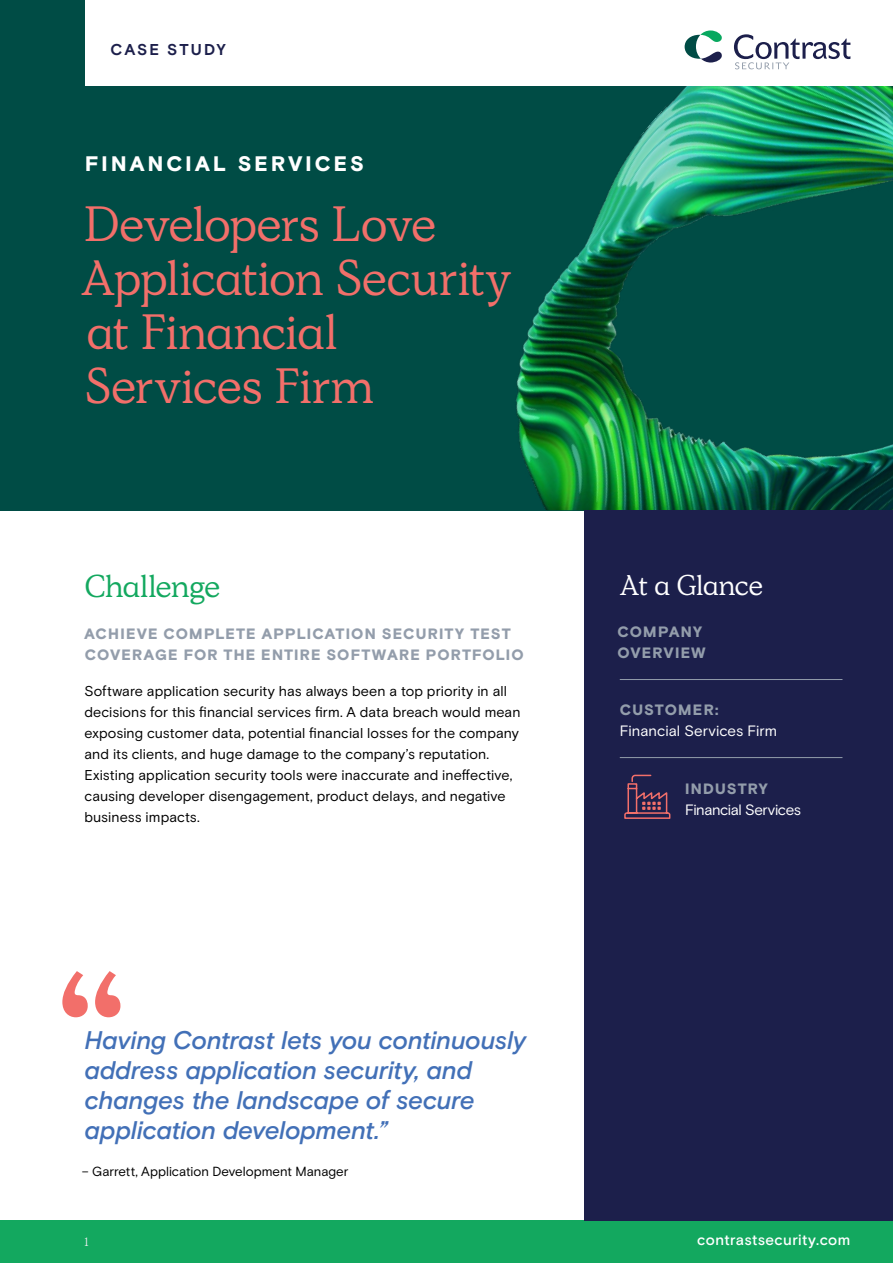
<style>
.page{position:relative;width:893px;height:1263px;background:#fff}
.page>*{position:absolute;margin:0;border:0;box-sizing:border-box;transform-origin:0 0}
.t1{font:49.5px/54px "Simula";letter-spacing:-.015em;color:#f26f6a}
.t2{font:31.5px "Simula";letter-spacing:-.015em;color:#13a85f}
.t3{font:28.5px "Simula";letter-spacing:-.015em;color:#fff}
.t4{font:italic 500 25.5px/30px "Basis Grotesque Pro";letter-spacing:-.01em;color:#4270b7}
.t5{font:900 21px "Basis Grotesque Pro";letter-spacing:.14em;color:#fff}
.t6{font:700 15.75px "Basis Grotesque Pro";letter-spacing:.12em;color:#1c1f4b}
.t7{font:900 15px/21px "Basis Grotesque Pro";letter-spacing:.07em;color:#939dab}
.t8{font:15px "Basis Grotesque Pro";color:#fff}
.t9{font:500 15px "Basis Grotesque Pro";letter-spacing:.025em;color:#fff}
.t10{font:15px "Basis Grotesque Pro";letter-spacing:-.03em;color:#fff}
.t11{font:14.25px/21px "Basis Grotesque Pro";letter-spacing:.005em;color:#000}
.t12{font:13.2px "Basis Grotesque Pro";color:#000}
.t13{font:12px "Simula";color:#ebeced}
</style>
<div class="page">
<div style="left:0;top:0;width:893px;height:510px;background:#004c45"></div>
<img style="left:408px;top:85px;width:485px;height:425px">
<div style="left:85px;top:0;width:808px;height:85px;background:#fff"></div>
<div style="left:0;top:1220px;width:893px;height:43px;background:#13a85f"></div>
<div style="left:584px;top:510px;width:309px;height:710px;background:#1c1f4b"></div>
<svg style="left:734px;top:34px;width:116px;height:35px"></svg>
<svg style="left:685px;top:31px;width:37px;height:32px"></svg>
<svg style="left:624px;top:774px;width:47px;height:45px"></svg>
<hr style="left:620px;top:757px;width:222px;height:1px;background:#939dab">
<hr style="left:620px;top:679px;width:222px;height:1px;background:#939dab">
<svg style="left:62px;top:971px;width:58px;height:46px"></svg>
<p class="t6" style="left:111px;top:40px;width:117px">CASE STUDY</p>
<h3 class="t5" style="left:85px;top:152px;width:280px">FINANCIAL SERVICES</h3>
<h1 class="t1" style="left:81px;top:197px;width:432px">Developers Love<br>Application Security at Financial<br>Services Firm</h1>
<h2 class="t2" style="left:85px;top:567px;width:137px">Challenge</h2>
<p class="t7" style="left:84px;top:624px;width:441px">ACHIEVE COMPLETE APPLICATION SECURITY TEST<br>COVERAGE FOR THE ENTIRE SOFTWARE PORTFOLIO</p>
<p class="t11" style="left:84px;top:681px;width:438px">Software application security has always been a top priority in all decisions for this financial services firm. A data breach would mean exposing customer data, potential financial losses for the company and its clients, and huge damage to the company’s reputation.<br>Existing application security tools were inaccurate and ineffective, causing developer disengagement, product delays, and negative business impacts.</p>
<h3 class="t4" style="left:84px;top:1026px;width:443px">Having Contrast lets you continuously address application security, and changes the landscape of secure application development.”</h3>
<p class="t12" style="left:82px;top:1163px;width:268px">– Garrett, Application Development Manager</p>
<h3 class="t3" style="left:620px;top:567px;width:145px">At a Glance</h3>
<p class="t7" style="left:617px;top:622px;width:90px">COMPANY<br>OVERVIEW</p>
<p class="t7" style="left:620px;top:700px;width:100px">CUSTOMER:</p>
<p class="t8" style="left:620px;top:722px;width:159px">Financial Services Firm</p>
<p class="t7" style="left:685px;top:779px;width:85px">INDUSTRY</p>
<p class="t10" style="left:685px;top:800px;width:117px">Financial Services</p>
<p class="t13" style="left:84px;top:1234px;width:6px">1</p>
<p class="t9" style="left:697px;top:1231px;width:155px">contrastsecurity.com</p>
</div>
